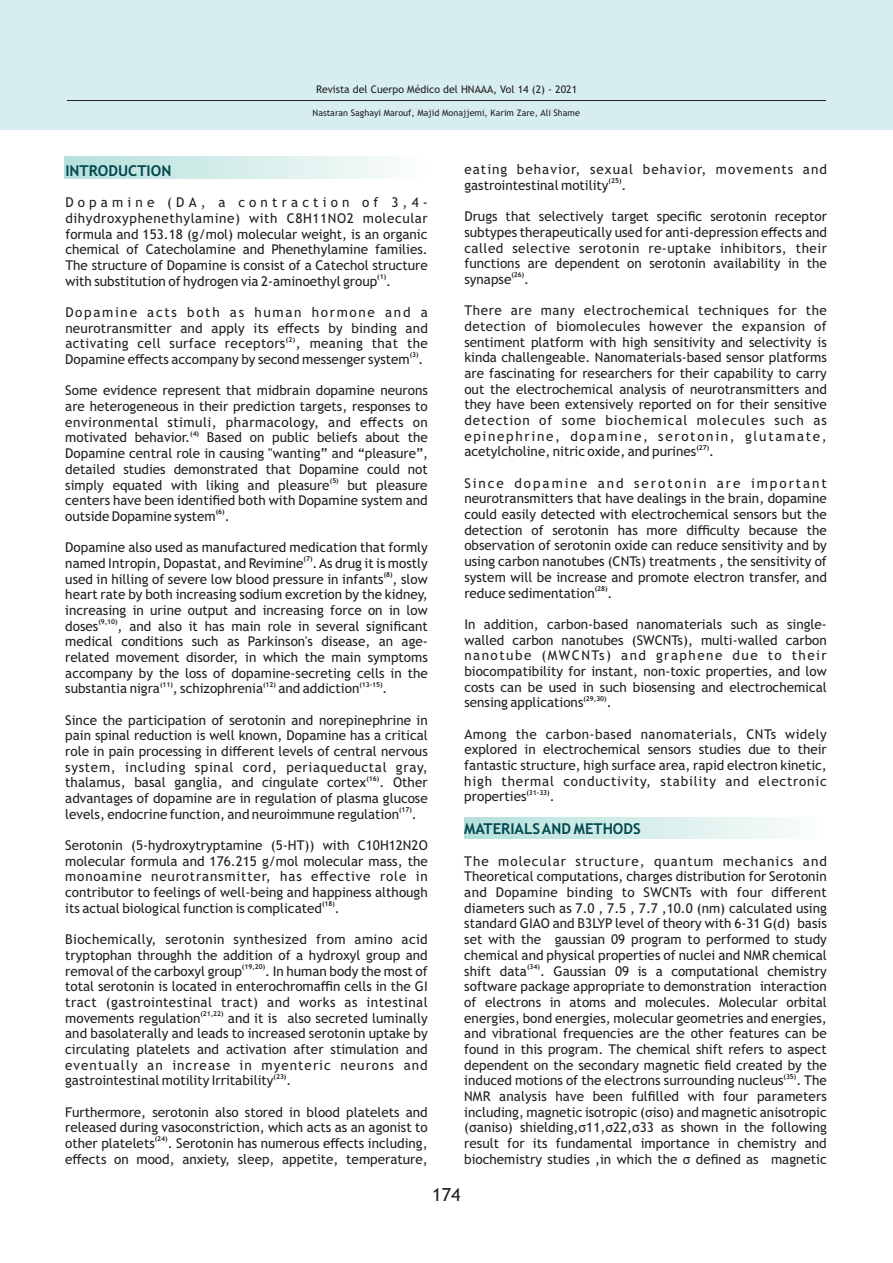
<style>
.page{position:relative;width:893px;height:1263px;background:#fff}
.page>*{position:absolute;margin:0;border:0;box-sizing:border-box;transform-origin:0 0}
.t1{font:18px "Trebuchet MS";color:#231f20}
.t2{font:700 15px "Trebuchet MS";color:#00474e}
.t3{font:13.5px/15.8px "Trebuchet MS";color:#231f20;text-align:justify}
.t4{font:13.5px/15.8px "Trebuchet MS";letter-spacing:.025em;color:#231f20}
.t5{font:13.5px "Trebuchet MS";letter-spacing:.075em;color:#231f20}
.t6{font:10.5px "Trebuchet MS";color:#231f20}
.t7{font:9px "Trebuchet MS";color:#231f20}
.t8{font:700 6.75px "Trebuchet MS";color:#231f20}
</style>
<div class="page">
<div style="left:464px;top:817px;width:363px;height:22px;background:linear-gradient(to right,#b4e0db,#fcfdfd)"></div>
<div style="left:65px;top:157px;width:363px;height:21px;background:linear-gradient(to right,#b4e0db,#fcfdfd)"></div>
<div style="left:0;top:0;width:893px;height:130px;background:#d7eef0"></div>
<hr style="left:67px;top:100px;width:759px;height:1px;background:#231f20">
<p class="t6" style="left:316px;top:86px;width:262px">Revista del Cuerpo Médico del HNAAA, Vol 14 (2) - 2021</p>
<p class="t7" style="left:313px;top:109px;width:269px">Nastaran Saghayi Marouf, Majid Monajjemi, Karim Zare, Ali Shame</p>
<p class="t2" style="left:65px;top:165px;width:107px">INTRODUCTION</p>
<p class="t3" style="left:65px;top:196px;width:364px">Dopamine (DA, a contraction of 3,4- dihydroxyphenethylamine) with C8H11NO2 molecular formula and 153.18 (g/mol) molecular weight, is an organic chemical of Catecholamine and Phenethylamine families.<br>The structure of Dopamine is consist of a Catechol structure</p>
<p class="t8" style="left:377px;top:274px;width:10px">(1)</p>
<p class="t3" style="left:65px;top:274px;width:327px">with substitution of hydrogen via 2-aminoethyl group .</p>
<p class="t3" style="left:65px;top:306px;width:364px">Dopamine acts both as human hormone and a neurotransmitter and apply its effects by binding and</p>
<p class="t8" style="left:286px;top:337px;width:11px">(2)</p>
<p class="t4" style="left:65px;top:337px;width:364px">activating cell surface receptors , meaning that the</p>
<p class="t8" style="left:410px;top:352px;width:10px">(3)</p>
<p class="t3" style="left:65px;top:353px;width:360px">Dopamine effects accompany by second messenger system .</p>
<p class="t3" style="left:65px;top:384px;width:364px">Some evidence represent that midbrain dopamine neurons are heterogeneous in their prediction targets, responses to environmental stimuli, pharmacology, and effects on</p>
<p class="t8" style="left:190px;top:431px;width:10px">(4)</p>
<p class="t3" style="left:65px;top:431px;width:364px">motivated behavior. Based on public beliefs about the Dopamine central role in causing "wanting” and “pleasure”, detailed studies demonstrated that Dopamine could not</p>
<p class="t8" style="left:330px;top:478px;width:10px">(5)</p>
<p class="t3" style="left:65px;top:478px;width:364px;text-align:right">but pleasure<br>centers have been identified both with Dopamine system and</p>
<p class="t8" style="left:216px;top:509px;width:10px">(6)</p>
<p class="t3" style="left:65px;top:478px;width:266px">simply equated with liking and pleasure</p>
<p class="t3" style="left:65px;top:509px;width:166px">outside Dopamine system .</p>
<p class="t3" style="left:65px;top:541px;width:364px">Dopamine also used as manufactured medication that formly</p>
<p class="t8" style="left:304px;top:556px;width:10px">(7)</p>
<p class="t3" style="left:65px;top:556px;width:364px">named Intropin, Dopastat, and Revimine . As drug it is mostly</p>
<p class="t8" style="left:384px;top:572px;width:10px">(8)</p>
<p class="t3" style="left:65px;top:572px;width:364px">used in hilling of severe low blood pressure in infants , slow heart rate by both increasing sodium excretion by the kidney, increasing in urine output and increasing force on in low</p>
<p class="t8" style="left:98px;top:619px;width:21px">(9,10)</p>
<p class="t3" style="left:65px;top:619px;width:35px">doses</p>
<p class="t3" style="left:65px;top:619px;width:364px;text-indent:52px">, and also it has main role in several significant medical conditions such as Parkinson's disease, an age&shy;related movement disorder, in which the main symptoms accompany by the loss of dopamine-secreting cells in the</p>
<p class="t8" style="left:160px;top:682px;width:14px">(11)</p>
<p class="t8" style="left:263px;top:682px;width:14px">(12)</p>
<p class="t8" style="left:359px;top:682px;width:25px">(13-15)</p>
<p class="t3" style="left:65px;top:682px;width:296px">substantia nigra , schizophrenia and addiction</p>
<p class="t3" style="left:383px;top:682px;width:6px">.</p>
<p class="t3" style="left:65px;top:713px;width:364px">Since the participation of serotonin and norepinephrine in pain spinal reduction is well known, Dopamine has a critical role in pain processing in different levels of central nervous system, including spinal cord, periaqueductal gray,</p>
<p class="t8" style="left:366px;top:776px;width:14px">(16)</p>
<p class="t3" style="left:65px;top:776px;width:364px">thalamus, basal ganglia, and cingulate cortex . Other advantages of dopamine are in regulation of plasma glucose</p>
<p class="t8" style="left:399px;top:807px;width:14px">(17)</p>
<p class="t3" style="left:65px;top:807px;width:353px">levels, endocrine function, and neuroimmune regulation .</p>
<p class="t3" style="left:65px;top:839px;width:364px">Serotonin (5-hydroxytryptamine (5-HT)) with C10H12N2O molecular formula and 176.215 g/mol molecular mass, the monoamine neurotransmitter, has effective role in contributor to feelings of well-being and happiness although</p>
<p class="t8" style="left:322px;top:901px;width:14px">(18)</p>
<p class="t3" style="left:65px;top:901px;width:276px">its actual biological function is complicated .</p>
<p class="t4" style="left:65px;top:933px;width:364px">Biochemically, serotonin synthesized from amino acid tryptophan throughh the addition of a hydroxyl group and</p>
<p class="t8" style="left:242px;top:964px;width:25px">(19,20)</p>
<p class="t3" style="left:65px;top:964px;width:364px;text-indent:200px">. In human body the most of total serotonin is located in enterochromaffin cells in the GI tract (gastrointestinal tract) and works as intestinal</p>
<p class="t8" style="left:200px;top:1011px;width:25px">(21,22)</p>
<p class="t3" style="left:65px;top:964px;width:178px">removal of the carboxyl group</p>
<p class="t3" style="left:65px;top:1011px;width:364px;text-indent:163px">and it is also secreted luminally and basolaterally and leads to increased serotonin uptake by circulating platelets and activation after stimulation and eventually an increase in myenteric neurons and</p>
<p class="t8" style="left:274px;top:1073px;width:14px">(23)</p>
<p class="t3" style="left:65px;top:1011px;width:137px">movements regulation</p>
<p class="t3" style="left:65px;top:1074px;width:228px">gastrointestinal motility Irritability .</p>
<p class="t3" style="left:65px;top:1105px;width:364px">Furthermore, serotonin also stored in blood platelets and released during vasoconstriction, which acts as an agonist to</p>
<p class="t8" style="left:155px;top:1136px;width:14px">(24)</p>
<p class="t3" style="left:65px;top:1136px;width:364px">other platelets . Serotonin has numerous effects including, effects on mood, anxiety, sleep, appetite, temperature,</p>
<p class="t5" style="left:464px;top:164px;width:364px">eating behavior, sexual behavior, movements and</p>
<p class="t8" style="left:609px;top:178px;width:14px">(25)</p>
<p class="t3" style="left:464px;top:178px;width:163px">gastrointestinal motility .</p>
<p class="t3" style="left:464px;top:210px;width:364px">Drugs that selectively target specific serotonin receptor subtypes therapeutically used for anti-depression effects and called selective serotonin re-uptake inhibitors, their functions are dependent on serotonin availability in the</p>
<p class="t8" style="left:511px;top:272px;width:14px">(26)</p>
<p class="t3" style="left:464px;top:272px;width:66px">synapse .</p>
<p class="t3" style="left:464px;top:304px;width:364px">There are many electrochemical techniques for the detection of biomolecules however the expansion of sentiment platform with high sensitivity and selectivity is kinda challengeable. Nanomaterials-based sensor platforms are fascinating for researchers for their capability to carry out the electrochemical analysis of neurotransmitters and they have been extensively reported on for their sensitive detection of some biochemical molecules such as epinephrine, dopamine, serotonin, glutamate,</p>
<p class="t8" style="left:696px;top:445px;width:14px">(27)</p>
<p class="t3" style="left:464px;top:445px;width:251px">acetylcholine, nitric oxide, and purines .</p>
<p class="t3" style="left:464px;top:476px;width:364px">Since dopamine and serotonin are important neurotransmitters that have dealings in the brain, dopamine could easily detected with electrochemical sensors but the detection of serotonin has more difficulty because the observation of serotonin oxide can reduce sensitivity and by using carbon nanotubes (CNTs) treatments , the sensitivity of system will be increase and promote electron transfer, and</p>
<p class="t8" style="left:595px;top:586px;width:14px">(28)</p>
<p class="t3" style="left:464px;top:586px;width:150px">reduce sedimentation .</p>
<p class="t3" style="left:464px;top:617px;width:364px">In addition, carbon-based nanomaterials such as single&shy;walled carbon nanotubes (SWCNTs), multi-walled carbon nanotube (MWCNTs) and graphene due to their biocompatibility for instant, non-toxic properties, and low costs can be used in such biosensing and electrochemical</p>
<p class="t8" style="left:583px;top:695px;width:25px">(29,30)</p>
<p class="t3" style="left:464px;top:696px;width:121px">sensing applications</p>
<p class="t3" style="left:607px;top:696px;width:6px">.</p>
<p class="t3" style="left:464px;top:727px;width:364px">Among the carbon-based nanomaterials, CNTs widely explored in electrochemical sensors studies due to their fantastic structure, high surface area, rapid electron kinetic, high thermal conductivity, stability and electronic</p>
<p class="t8" style="left:526px;top:789px;width:25px">(31-33)</p>
<p class="t3" style="left:464px;top:790px;width:64px">properties</p>
<p class="t3" style="left:550px;top:790px;width:6px">.</p>
<p class="t2" style="left:464px;top:823px;width:178px">MATERIALS AND METHODS</p>
<p class="t3" style="left:464px;top:854px;width:364px">The molecular structure, quantum mechanics and Theoretical computations, charges distribution for Serotonin and Dopamine binding to SWCNTs with four different diameters such as 7.0 , 7.5 , 7.7 ,10.0 (nm) calculated using standard GIAO and B3LYP level of theory with 6-31 G(d) basis set with the gaussian 09 program to performed to study chemical and physical properties of nuclei and NMR chemical</p>
<p class="t8" style="left:527px;top:964px;width:14px">(34)</p>
<p class="t3" style="left:464px;top:964px;width:364px">shift data . Gaussian 09 is a computational chemistry software package appropriate to demonstration interaction of electrons in atoms and molecules. Molecular orbital energies, bond energies, molecular geometries and energies, and vibrational frequencies are the other features can be found in this program. The chemical shift refers to aspect dependent on the secondary magnetic field created by the</p>
<p class="t8" style="left:783px;top:1073px;width:14px">(35)</p>
<p class="t3" style="left:464px;top:1074px;width:364px">induced motions of the electrons surrounding nucleus . The NMR analysis have been fulfilled with four parameters including, magnetic isotropic (σiso) and magnetic anisotropic (σaniso) shielding,σ11,σ22,σ33 as shown in the following result for its fundamental importance in chemistry and biochemistry studies ,in which the σ defined as magnetic</p>
<h1 class="t1" style="left:432px;top:1187px;width:30px">174</h1>
</div>
